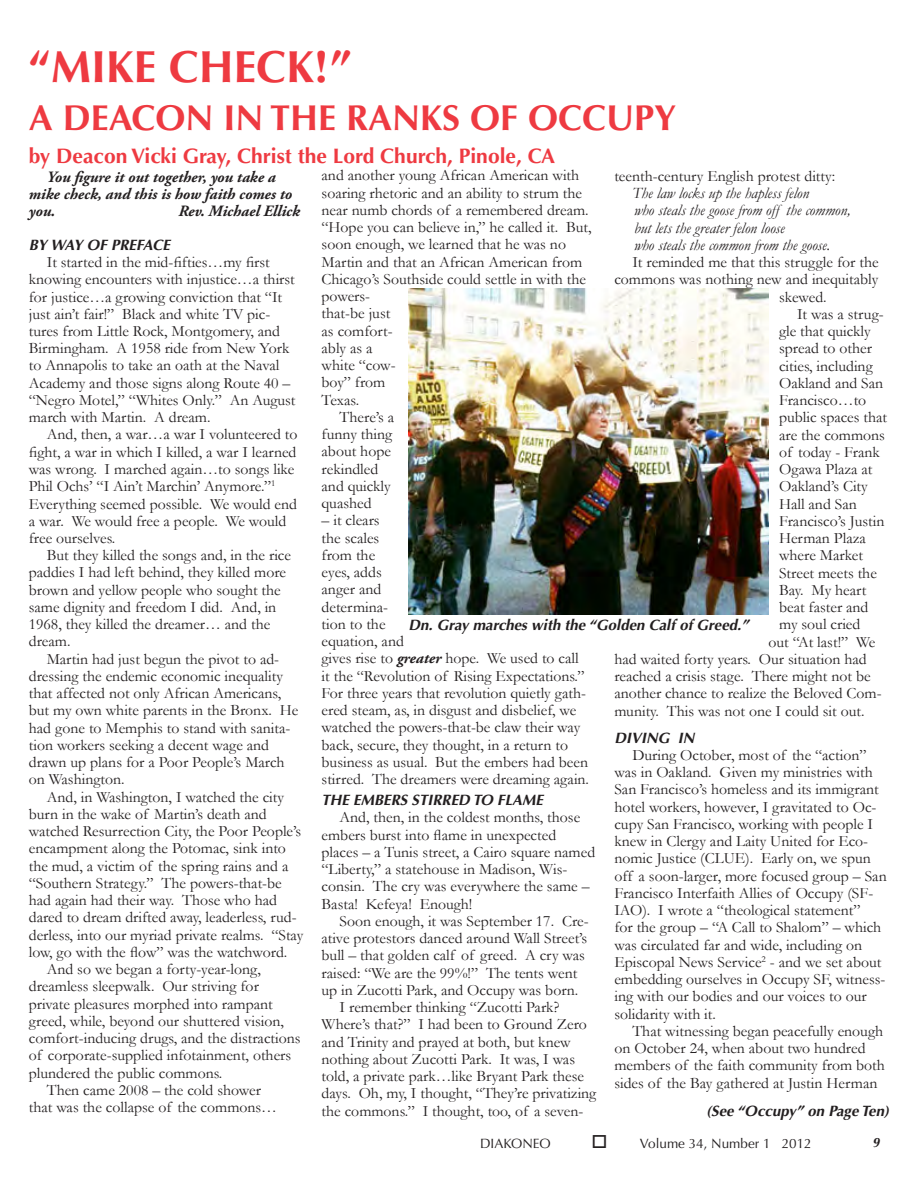
<style>
.page{position:relative;width:918px;height:1188px;background:#fff}
.page>*{position:absolute;margin:0;border:0;box-sizing:border-box;transform-origin:0 0}
.Headline{font:700 45px "Optima";color:#ee3a41}
.Headline-2{font:700 36px "Optima";color:#ee3a41}
.Body_Text{font:700 21px "Optima";color:#ee3a41}
.Body_Text-2{font:15.75px/17.2px "Garamond";color:#231f20}
.Body_Text-3{font:italic 15.75px/17.2px "Garamond";color:#231f20}
.Body_Text-4{font:italic 700 15.75px/17.2px "Adobe Garamond Pro";color:#231f20}
.Jump_Line{font:italic 700 15px "Optima";color:#231f20}
.Body_Text-5{font:italic 700 15px "Optima";color:#231f20}
.t1{font:13.5px "Optima";color:#231f20}
.t2{font:italic 700 13.5px "Optima";color:#231f20;scale:.95 1}
.s1{font-family:"Adobe Garamond Pro";font-weight:700;font-style:italic}
</style>
<div class="page">
<img style="left:409px;top:288px;width:360px;height:326px">
<p class="Headline" style="left:29px;top:40px;width:324px">“MIKE CHECK!”</p>
<p class="Headline-2" style="left:29px;top:97px;width:649px">A DEACON IN THE RANKS OF OCCUPY</p>
<p class="Body_Text" style="left:29px;top:143px;width:528px">by Deacon Vicki Gray, Christ the Lord Church, Pinole, CA</p>
<p class="Body_Text-2" style="left:322px;top:166px;width:272px">and another young African American with soaring rhetoric and an ability to strum the near numb chords of a remembered dream. “Hope you can believe in,” he called it. But, soon enough, we learned that he was no<br>Martin and that an African American from<br>Chicago’s Southside could settle in with the powers-<br>that-be just<br>as comfort-<br>ably as a<br>white “cow-<br>boy” from<br>Texas.</p>
<p class="Body_Text-2" style="left:322px;top:408px;width:74px;text-indent:18px">There’s a funny thing about hope rekindled and quickly quashed</p>
<p class="Body_Text-2" style="left:322px;top:511px;width:269px">– it clears<br>the scales<br>from the<br>eyes, adds<br>anger and<br>determina-<br>tion to the<br>equation, and<br>gives rise to <span class="s1">greater</span> hope. We used to call it the “Revolution of Rising Expectations.”<br>For three years that revolution quietly gath&shy;ered steam, as, in disgust and disbelief, we watched the powers-that-be claw their way back, secure, they thought, in a return to business as usual. But the embers had been stirred. The dreamers were dreaming again.</p>
<p class="Jump_Line" style="left:322px;top:791px;width:223px">THE EMBERS STIRRED TO FLAME</p>
<p class="Body_Text-2" style="left:322px;top:808px;width:275px;text-indent:18px">And, then, in the coldest months, those embers burst into flame in unexpected places – a Tunis street, a Cairo square named “Liberty,” a statehouse in Madison, Wis&shy;consin. The cry was everywhere the same – Basta! Kefeya! Enough!</p>
<p class="Body_Text-2" style="left:322px;top:912px;width:269px;text-indent:18px">Soon enough, it was September 17. Cre&shy;ative protestors danced around Wall Street’s bull – that golden calf of greed. A cry was raised: “We are the 99%!” The tents went up in Zucotti Park, and Occupy was born.</p>
<p class="Body_Text-2" style="left:322px;top:998px;width:276px;text-indent:18px">I remember thinking “Zucotti Park?<br>Where’s that?” I had been to Ground Zero and Trinity and prayed at both, but knew nothing about Zucotti Park. It was, I was told, a private park…like Bryant Park these days. Oh, my, I thought, “They’re privatizing the commons.” I thought, too, of a seven-</p>
<p class="Body_Text-4" style="left:29px;top:168px;width:265px;text-indent:18px">You figure it out together, you take a mike check, and this is how faith comes to you.</p>
<p class="Body_Text-2" style="left:614px;top:167px;width:222px">teenth-century English protest ditty:</p>
<p class="Body_Text-3" style="left:632px;top:184px;width:220px">The law locks up the hapless felon<br>who steals the goose from off the common, but lets the greater felon loose<br>who steals the common from the goose.</p>
<p class="Body_Text-2" style="left:632px;top:253px;width:248px">It reminded me that this struggle for the</p>
<p class="Body_Text-2" style="left:614px;top:270px;width:266px">commons was nothing new and inequitably</p>
<p class="Body_Text-2" style="left:779px;top:288px;width:49px">skewed.</p>
<p class="Body_Text-2" style="left:797px;top:305px;width:88px">It was a strug-</p>
<p class="Body_Text-2" style="left:779px;top:322px;width:93px">gle that quickly</p>
<p class="Body_Text-2" style="left:779px;top:339px;width:94px">spread to other</p>
<p class="Body_Text-2" style="left:779px;top:357px;width:95px">cities, including</p>
<p class="Body_Text-2" style="left:779px;top:374px;width:106px">Oakland and San</p>
<p class="Body_Text-2" style="left:779px;top:391px;width:89px">Francisco…to</p>
<p class="Body_Text-2" style="left:779px;top:408px;width:110px">public spaces that</p>
<p class="Body_Text-2" style="left:779px;top:426px;width:107px">are the commons</p>
<p class="Body_Text-2" style="left:779px;top:443px;width:102px">of today - Frank</p>
<p class="Body_Text-2" style="left:779px;top:460px;width:95px">Ogawa Plaza at</p>
<p class="Body_Text-2" style="left:779px;top:477px;width:90px">Oakland’s City</p>
<p class="Body_Text-2" style="left:779px;top:495px;width:79px">Hall and San</p>
<p class="Body_Text-2" style="left:779px;top:512px;width:107px">Francisco’s Justin</p>
<p class="Body_Text-2" style="left:779px;top:529px;width:88px">Herman Plaza</p>
<p class="Body_Text-2" style="left:779px;top:546px;width:85px">where Market</p>
<p class="Body_Text-2" style="left:779px;top:564px;width:99px">Street meets the</p>
<p class="Body_Text-2" style="left:779px;top:581px;width:89px">Bay. My heart</p>
<p class="Body_Text-2" style="left:779px;top:598px;width:91px">beat faster and</p>
<p class="Body_Text-2" style="left:779px;top:615px;width:83px">my soul cried</p>
<p class="Body_Text-2" style="left:769px;top:633px;width:108px">out “At last!” We</p>
<p class="Body_Text-2" style="left:614px;top:650px;width:254px">had waited forty years. Our situation had</p>
<p class="Body_Text-2" style="left:614px;top:667px;width:258px">reached a crisis stage. There might not be</p>
<p class="Body_Text-2" style="left:614px;top:684px;width:269px">another chance to realize the Beloved Com-</p>
<p class="Body_Text-2" style="left:614px;top:702px;width:252px">munity. This was not one I could sit out.</p>
<p class="Body_Text-5" style="left:614px;top:729px;width:82px">DIVING IN</p>
<p class="Body_Text-2" style="left:614px;top:746px;width:274px;text-indent:18px">During October, most of the “action” was in Oakland. Given my ministries with San Francisco’s homeless and its immigrant hotel workers, however, I gravitated to Oc&shy;cupy San Francisco, working with people I knew in Clergy and Laity United for Eco&shy;nomic Justice (CLUE). Early on, we spun off a soon-larger, more focused group – San Francisco Interfaith Allies of Occupy (SF-IAO). I wrote a “theological statement”<br>for the group – “A Call to Shalom” – which was circulated far and wide, including on Episcopal News Service<sup>2</sup> - and we set about embedding ourselves in Occupy SF, witness&shy;ing with our bodies and our voices to our solidarity with it.</p>
<p class="Body_Text-2" style="left:614px;top:1022px;width:272px;text-indent:18px">That witnessing began peacefully enough on October 24, when about two hundred members of the faith community from both sides of the Bay gathered at Justin Herman</p>
<p class="Body_Text-4" style="left:178px;top:203px;width:123px">Rev. Michael Ellick</p>
<p class="Jump_Line" style="left:29px;top:236px;width:143px">BY WAY OF PREFACE</p>
<p class="Body_Text-2" style="left:29px;top:253px;width:268px;text-indent:18px">It started in the mid-fifties…my first knowing encounters with injustice…a thirst for justice…a growing conviction that “It just ain’t fair!” Black and white TV pic&shy;tures from Little Rock, Montgomery, and Birmingham. A 1958 ride from New York to Annapolis to take an oath at the Naval Academy and those signs along Route 40 – “Negro Motel,” “Whites Only.” An August march with Martin. A dream.</p>
<p class="Body_Text-2" style="left:29px;top:426px;width:270px;text-indent:18px">And, then, a war…a war I volunteered to fight, a war in which I killed, a war I learned was wrong. I marched again…to songs like Phil Ochs’ “I Ain’t Marchin’ Anymore.”<sup>1<br></sup>Everything seemed possible. We would end a war. We would free a people. We would free ourselves.</p>
<p class="Body_Text-2" style="left:29px;top:546px;width:264px;text-indent:18px">But they killed the songs and, in the rice paddies I had left behind, they killed more brown and yellow people who sought the same dignity and freedom I did. And, in 1968, they killed the dreamer… and the dream.</p>
<p class="Body_Text-2" style="left:29px;top:650px;width:271px;text-indent:18px">Martin had just begun the pivot to ad&shy;dressing the endemic economic inequality that affected not only African Americans, but my own white parents in the Bronx. He had gone to Memphis to stand with sanita&shy;tion workers seeking a decent wage and drawn up plans for a Poor People’s March on Washington.</p>
<p class="Body_Text-2" style="left:29px;top:788px;width:276px;text-indent:18px">And, in Washington, I watched the city burn in the wake of Martin’s death and watched Resurrection City, the Poor People’s encampment along the Potomac, sink into the mud, a victim of the spring rains and a “Southern Strategy.” The powers-that-be had again had their way. Those who had dared to dream drifted away, leaderless, rud&shy;derless, into our myriad private realms. “Stay low, go with the flow” was the watchword.</p>
<p class="Body_Text-2" style="left:29px;top:960px;width:273px;text-indent:18px">And so we began a forty-year-long, dreamless sleepwalk. Our striving for private pleasures morphed into rampant greed, while, beyond our shuttered vision, comfort-inducing drugs, and the distractions of corporate-supplied infotainment, others plundered the public commons.</p>
<p class="Body_Text-2" style="left:29px;top:1081px;width:250px;text-align:center">Then came 2008 – the cold shower<br>that was the collapse of the commons…</p>
<p class="Jump_Line" style="left:409px;top:616px;width:342px">Dn. Gray marches with the “Golden Calf of Greed.”</p>
<p class="Jump_Line" style="left:706px;top:1102px;width:184px">(See “Occupy” on Page Ten)</p>
<p class="t1" style="left:480px;top:1135px;width:72px">DIAKONEO</p>
<p class="t1" style="left:640px;top:1135px;width:173px">Volume 34, Number 1 2012</p>
<p class="t2" style="left:872px;top:1135px;width:9px">9</p>
</div>
